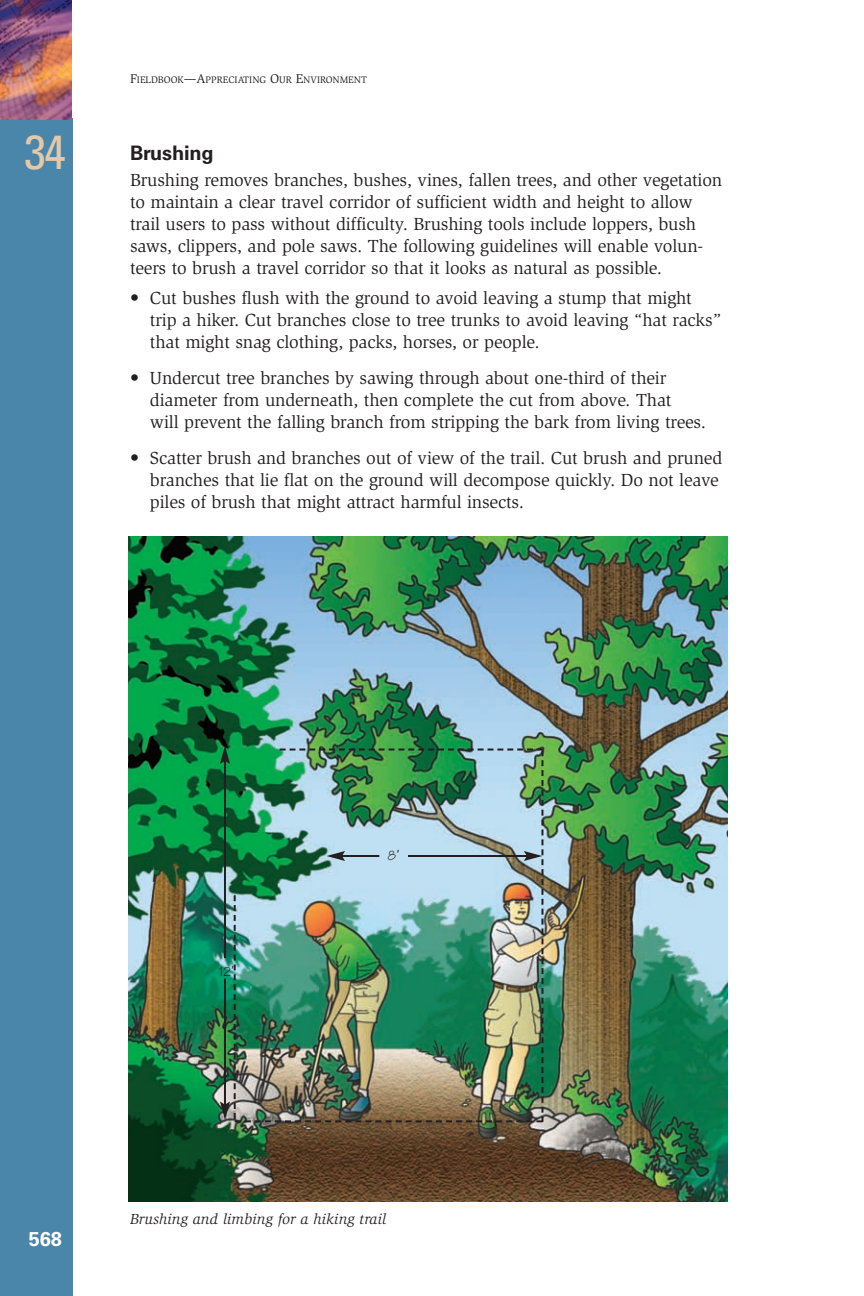
<style>
.page{position:relative;width:864px;height:1296px;background:#fff}
.page>*{position:absolute;margin:0;border:0;box-sizing:border-box;transform-origin:0 0}
.t1{font:condensed 48px "Univers";color:#e4c8a7}
.t2{font:700 20px "Univers";letter-spacing:-.01em;color:#231f20}
.t3{font:700 20px "Univers";color:#fff}
.t4{font:18px/22px "Slimbach";letter-spacing:-.01em;color:#231f20}
.t5{font:italic 15px "Slimbach";color:#231f20}
.t6{font:14px "Tekton";color:#231f20}
.t7{font:9.8px "Slimbach";color:#231f20}
.s1{font-size:13px}
.s2{font-family:"Univers";font-weight:300}
</style>
<div class="page">
<img style="left:0;top:0;width:728px;height:1296px">
<h1 class="t1" style="left:24px;top:134px;width:43px">34</h1>
<p class="t7" style="left:130px;top:76px;width:239px"><span class="s1">F</span>IELDBOOK<span class="s1">—A</span>PPRECIATING <span class="s1">O</span>UR <span class="s1">E</span>NVIRONMENT</p>
<p class="t2" style="left:130px;top:146px;width:85px">Brushing</p>
<p class="t4" style="left:130px;top:171px;width:594px">Brushing removes branches, bushes, vines, fallen trees, and other vegetation to maintain a clear travel corridor of sufficient width and height to allow trail users to pass without difficulty. Brushing tools include loppers, bush saws, clippers, and pole saws. The following guidelines will enable volun&shy;teers to brush a travel corridor so that it looks as natural as possible.</p>
<p class="t4" style="left:150px;top:289px;width:573px;text-indent:-20px">• Cut bushes flush with the ground to avoid leaving a stump that might trip a hiker. Cut branches close to tree trunks to avoid leaving “hat racks” that might snag clothing, packs, horses, or people.</p>
<p class="t4" style="left:150px;top:369px;width:558px;text-indent:-20px">• Undercut tree branches by sawing through about one-third of their diameter from underneath, then complete the cut from above. That<br>will prevent the falling branch from stripping the bark from living trees.</p>
<p class="t4" style="left:150px;top:449px;width:574px;text-indent:-20px">• Scatter brush and branches out of view of the trail. Cut brush and pruned branches that lie flat on the ground will decompose quickly. Do not leave piles of brush that might attract harmful insects.</p>
<p class="t6" style="left:219px;top:967px;width:17px">12<span class="s2">’</span></p>
<p class="t6" style="left:387px;top:851px;width:14px">8<span class="s2">’</span></p>
<p class="t3" style="left:29px;top:1232px;width:35px">568</p>
<p class="t5" style="left:130px;top:1213px;width:258px">Brushing and limbing for a hiking trail</p>
</div>
